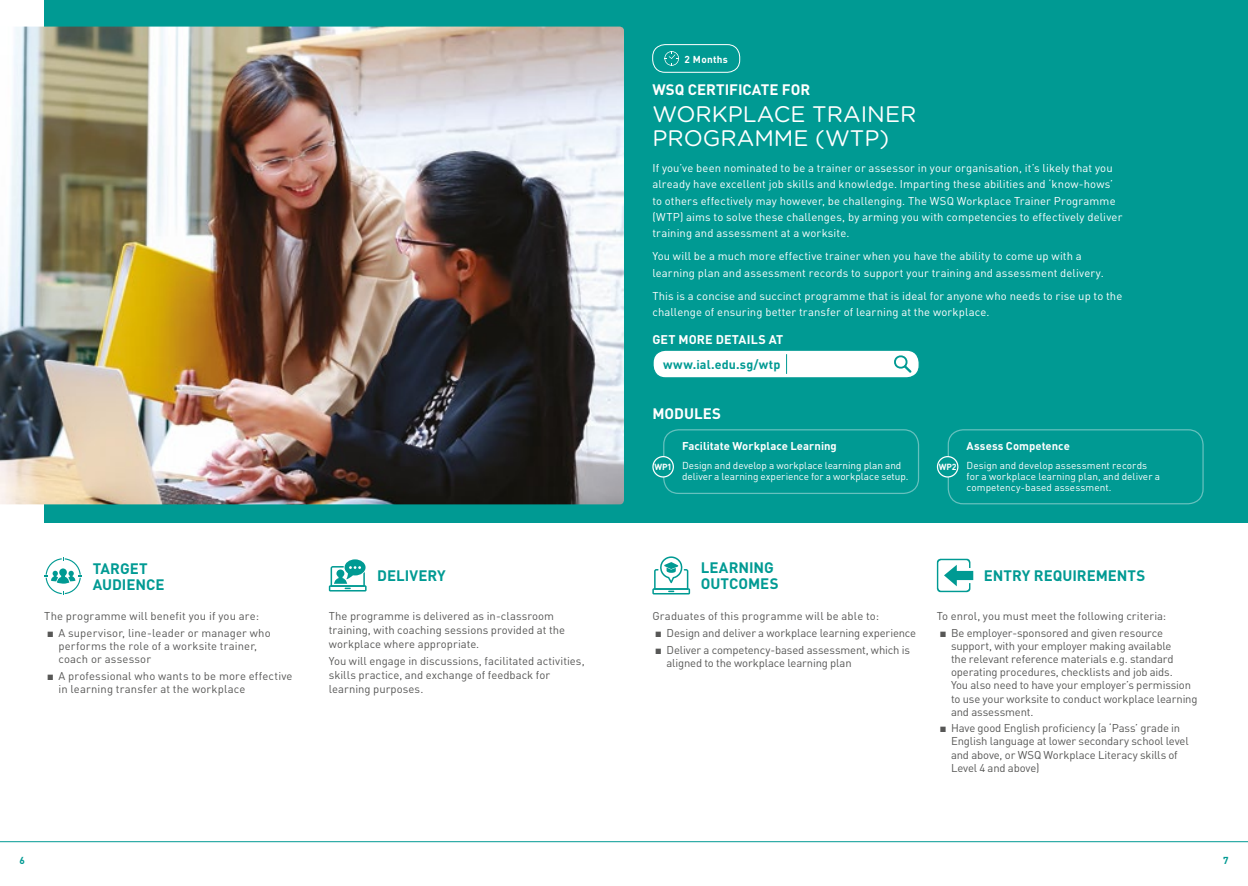
<style>
.page{position:relative;width:1248px;height:886px;background:#fff}
.page>*{position:absolute;margin:0;border:0;box-sizing:border-box;transform-origin:0 0}
.t1{font:22.5px/23.8px "Gotham Rounded";color:#fff}
.t2{font:700 15px/16.2px "DIN Pro";color:#009a93}
.t3{font:700 15px "DIN Pro";color:#fff}
.t4{font:700 12.5px "DIN Pro";letter-spacing:.01em;color:#009a93}
.t5{font:700 12.5px "DIN Pro";letter-spacing:.005em;color:#fff}
.t6{font:11.25px/13.1px "DIN Pro";letter-spacing:-.005em;color:#575756}
.t7{font:11.25px/16.2px "DIN Pro";letter-spacing:.01em;color:#fff}
.t8{font:700 11.25px "DIN Pro";letter-spacing:.005em;color:#fff}
.t9{font:11.25px "DIN Pro";letter-spacing:.015em;color:#575756}
.t10{font:10px/11.2px "DIN Pro";letter-spacing:.005em;color:#fff}
.t11{font:700 10px "DIN Pro";letter-spacing:.03em;color:#fff}
.t12{font:700 10px "DIN Pro";color:#009a93}
.t13{font:700 8.75px "DIN Pro";letter-spacing:-.015em;color:#fff}
.s1{font-family:"Courier New";font-size:8.75px}
</style>
<div class="page">
<div style="left:44px;top:0;width:1203px;height:522px;background:#009a93"></div>
<img style="left:0;top:27px;width:624px;height:477px">
<svg style="left:652px;top:556px;width:38px;height:38px"></svg>
<svg style="left:329px;top:559px;width:37px;height:32px"></svg>
<svg style="left:936px;top:559px;width:37px;height:33px"></svg>
<svg style="left:44px;top:557px;width:38px;height:38px"></svg>
<div style="left:653px;top:350px;width:266px;height:28px;background:#fff;border-radius:13px"></div>
<div style="left:652px;top:350px;width:267px;height:28px;border:1px solid #009a93;border-radius:13px"></div>
<svg style="left:786px;top:354px;width:1px;height:20px"></svg>
<svg style="left:894px;top:355px;width:17px;height:18px"></svg>
<div style="left:652px;top:44px;width:88px;height:29px;border:1px solid #fff;border-radius:13px"></div>
<svg style="left:664px;top:51px;width:15px;height:15px"></svg>
<div style="left:663px;top:429px;width:256px;height:65px;border:1px solid #66c1be;border-radius:15px"></div>
<div style="left:653px;top:457px;width:20px;height:20px;background:#009a93;border-radius:50%"></div>
<div style="left:652px;top:456px;width:22px;height:21px;border:1px solid #fff;border-radius:50%"></div>
<div style="left:947px;top:429px;width:256px;height:75px;border:1px solid #66c1be;border-radius:15px"></div>
<div style="left:937px;top:457px;width:20px;height:20px;background:#009a93;border-radius:50%"></div>
<div style="left:936px;top:456px;width:22px;height:21px;border:1px solid #fff;border-radius:50%"></div>
<hr style="left:0;top:841px;width:1247px;height:1px;background:#009a93">
<p class="t11" style="left:684px;top:51px;width:45px">2 Months</p>
<h2 class="t3" style="left:652px;top:77px;width:159px">WSQ CERTIFICATE FOR</h2>
<h1 class="t1" style="left:652px;top:101px;width:265px">WORKPLACE TRAINER<br>PROGRAMME (WTP)</h1>
<p class="t7" style="left:652px;top:159px;width:471px">If you’ve been nominated to be a trainer or assessor in your organisation, it’s likely that you already have excellent job skills and knowledge. Imparting these abilities and ‘know-hows’ to others effectively may however, be challenging. The WSQ Workplace Trainer Programme (WTP) aims to solve these challenges, by arming you with competencies to effectively deliver training and assessment at a worksite.</p>
<p class="t7" style="left:652px;top:247px;width:453px">You will be a much more effective trainer when you have the ability to come up with a learning plan and assessment records to support your training and assessment delivery.</p>
<p class="t7" style="left:652px;top:287px;width:471px">This is a concise and succinct programme that is ideal for anyone who needs to rise up to the challenge of ensuring better transfer of learning at the workplace.</p>
<p class="t5" style="left:652px;top:329px;width:132px">GET MORE DETAILS AT</p>
<p class="t4" style="left:663px;top:354px;width:119px">www.ial.edu.sg/wtp</p>
<h2 class="t2" style="left:93px;top:558px;width:73px">TARGET<br>AUDIENCE</h2>
<p class="t9" style="left:44px;top:607px;width:216px">The programme will benefit you if you are:</p>
<p class="t6" style="left:58px;top:625px;width:214px;text-indent:-11px"><span class="s1">■</span> A supervisor, line-leader or manager who performs the role of a worksite trainer, coach or assessor</p>
<p class="t6" style="left:58px;top:668px;width:235px;text-indent:-11px"><span class="s1">■</span> A professional who wants to be more effective in learning transfer at the workplace</p>
<h2 class="t2" style="left:377px;top:566px;width:70px">DELIVERY</h2>
<p class="t6" style="left:329px;top:608px;width:238px;line-height:13.8px">The programme is delivered as in-classroom training, with coaching sessions provided at the workplace where appropriate.</p>
<p class="t6" style="left:329px;top:653px;width:257px;line-height:13.8px">You will engage in discussions, facilitated activities, skills practice, and exchange of feedback for learning purposes.</p>
<h2 class="t3" style="left:652px;top:401px;width:70px">MODULES</h2>
<p class="t13" style="left:654px;top:459px;width:19px">WP1</p>
<p class="t8" style="left:682px;top:437px;width:156px">Facilitate Workplace Learning</p>
<p class="t10" style="left:682px;top:458px;width:228px">Design and develop a workplace learning plan and deliver a learning experience for a workplace setup.</p>
<p class="t13" style="left:938px;top:459px;width:19px">WP2</p>
<p class="t8" style="left:966px;top:437px;width:105px">Assess Competence</p>
<p class="t10" style="left:966px;top:458px;width:195px">Design and develop assessment records for a workplace learning plan, and deliver a competency-based assessment.</p>
<h2 class="t2" style="left:700px;top:557px;width:79px">LEARNING<br>OUTCOMES</h2>
<h2 class="t2" style="left:983px;top:565px;width:163px">ENTRY REQUIREMENTS</h2>
<p class="t6" style="left:652px;top:608px;width:228px">Graduates of this programme will be able to:</p>
<p class="t6" style="left:656px;top:625px;width:262px"><span class="s1">■</span> Design and deliver a workplace learning experience</p>
<p class="t6" style="left:666px;top:642px;width:245px;text-indent:-11px"><span class="s1">■</span> Deliver a competency-based assessment, which is aligned to the workplace learning plan</p>
<p class="t6" style="left:936px;top:608px;width:231px">To enrol, you must meet the following criteria:</p>
<p class="t6" style="left:950px;top:625px;width:248px;text-indent:-11px"><span class="s1">■</span> Be employer-sponsored and given resource support, with your employer making available<br>the relevant reference materials e.g. standard operating procedures, checklists and job aids.<br>You also need to have your employer’s permission to use your worksite to conduct workplace learning and assessment.</p>
<p class="t6" style="left:950px;top:720px;width:239px;text-indent:-11px"><span class="s1">■</span> Have good English proficiency (a ‘Pass’ grade in English language at lower secondary school level and above, or WSQ Workplace Literacy skills of Level 4 and above)</p>
<p class="t12" style="left:19px;top:851px;width:7px">6</p>
<p class="t12" style="left:1222px;top:851px;width:7px">7</p>
</div>
